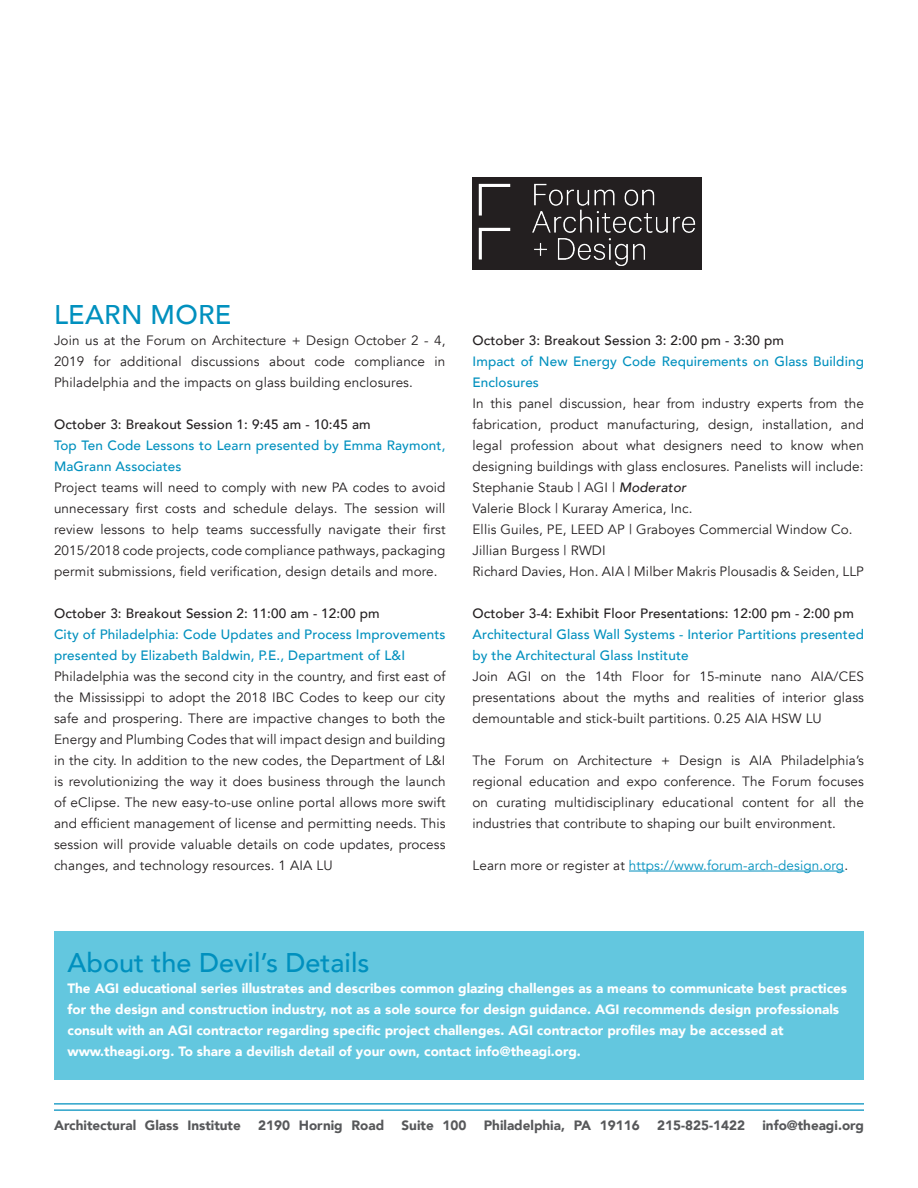
<style>
.page{position:relative;width:918px;height:1188px;background:#fff}
.page>*{position:absolute;margin:0;border:0;box-sizing:border-box;transform-origin:0 0}
.t1{font:500 27px "Avenir";color:#0090be}
.t2{font:13.5px/21px "Avenir";letter-spacing:.01em;color:#231f20;text-align:justify}
.t3{font:900 13.5px/21px "Avenir";color:#fff}
.t4{font:500 13.5px/21px "Avenir";letter-spacing:.01em;color:#0090be}
.t5{font:500 13.5px "Avenir";letter-spacing:.01em;color:#231f20}
.t6{font:900 13.5px "Avenir";color:#57585a}
.t7{font:13.5px "Avenir";letter-spacing:.01em;color:#0090be}
.s1{font-weight:500;font-style:italic}
.s2{color:#231f20}
</style>
<div class="page">
<hr style="left:54px;top:1103px;width:810px;height:2px;background:#0090be">
<hr style="left:54px;top:1109px;width:810px;height:2px;background:#0090be">
<hr style="left:629px;top:871px;width:215px;height:1px;background:#0090be">
<div style="left:472px;top:177px;width:230px;height:93px;background:#231f20"></div>
<img style="left:478px;top:183px;width:218px;height:83px">
<div style="left:54px;top:932px;width:810px;height:148px;background:#63c7df"></div>
<p class="t1" style="left:54px;top:291px;width:179px">LEARN MORE</p>
<p class="t2" style="left:54px;top:330px;width:393px">Join us at the Forum on Architecture + Design October 2 - 4, 2019 for additional discussions about code compliance in Philadelphia and the impacts on glass building enclosures.</p>
<p class="t5" style="left:54px;top:413px;width:318px">October 3: Breakout Session 1: 9:45 am - 10:45 am</p>
<p class="t4" style="left:54px;top:434px;width:393px">Top Ten Code Lessons to Learn presented by Emma Raymont,<br>MaGrann Associates</p>
<p class="t2" style="left:54px;top:477px;width:393px">Project teams will need to comply with new PA codes to avoid unnecessary first costs and schedule delays. The session will review lessons to help teams successfully navigate their first 2015/2018 code projects, code compliance pathways, packaging permit submissions, field verification, design details and more.</p>
<p class="t5" style="left:54px;top:602px;width:327px">October 3: Breakout Session 2: 11:00 am - 12:00 pm</p>
<p class="t4" style="left:54px;top:623px;width:393px">City of Philadelphia: Code Updates and Process Improvements presented by Elizabeth Baldwin, P.E., Department of L&amp;I</p>
<p class="t2" style="left:54px;top:666px;width:393px">Philadelphia was the second city in the country, and first east of the Mississippi to adopt the 2018 IBC Codes to keep our city safe and prospering. There are impactive changes to both the Energy and Plumbing Codes that will impact design and building in the city. In addition to the new codes, the Department of L&amp;I is revolutionizing the way it does business through the launch of eClipse. The new easy-to-use online portal allows more swift and efficient management of license and permitting needs. This session will provide valuable details on code updates, process changes, and technology resources. 1 AIA LU</p>
<p class="t5" style="left:472px;top:329px;width:313px">October 3: Breakout Session 3: 2:00 pm - 3:30 pm</p>
<p class="t4" style="left:472px;top:350px;width:393px">Impact of New Energy Code Requirements on Glass Building<br>Enclosures</p>
<p class="t2" style="left:472px;top:393px;width:393px">In this panel discussion, hear from industry experts from the fabrication, product manufacturing, design, installation, and legal profession about what designers need to know when designing buildings with glass enclosures. Panelists will include:</p>
<p class="t2" style="left:472px;top:477px;width:215px">Stephanie Staub | AGI | <span class="s1">Moderator</span></p>
<p class="t2" style="left:472px;top:498px;width:221px">Valerie Block | Kuraray America, Inc.</p>
<p class="t2" style="left:472px;top:519px;width:382px">Ellis Guiles, PE, LEED AP | Graboyes Commercial Window Co.</p>
<p class="t2" style="left:472px;top:540px;width:135px">Jillian Burgess | RWDI</p>
<p class="t2" style="left:472px;top:561px;width:393px">Richard Davies, Hon. AIA | Milber Makris Plousadis &amp; Seiden, LLP</p>
<p class="t5" style="left:472px;top:602px;width:383px">October 3-4: Exhibit Floor Presentations: 12:00 pm - 2:00 pm</p>
<p class="t4" style="left:472px;top:623px;width:393px">Architectural Glass Wall Systems - Interior Partitions presented by the Architectural Glass Institute</p>
<p class="t2" style="left:472px;top:666px;width:393px">Join AGI on the 14th Floor for 15-minute nano AIA/CES presentations about the myths and realities of interior glass demountable and stick-built partitions. 0.25 AIA HSW LU</p>
<p class="t2" style="left:472px;top:750px;width:393px">The Forum on Architecture + Design is AIA Philadelphia’s regional education and expo conference. The Forum focuses on curating multidisciplinary educational content for all the industries that contribute to shaping our built environment.</p>
<p class="t7" style="left:472px;top:857px;width:377px"><span class="s2">Learn more or register at</span> https://www.forum-arch-design.org<span class="s2">.</span></p>
<p class="t1" style="left:68px;top:939px;width:304px">About the Devil’s Details</p>
<p class="t3" style="left:68px;top:977px;width:781px">The AGI educational series illustrates and describes common glazing challenges as a means to communicate best practices for the design and construction industry, not as a sole source for design guidance. AGI recommends design professionals consult with an AGI contractor regarding specific project challenges. AGI contractor profiles may be accessed at</p>
<p class="t3" style="left:68px;top:1040px;width:515px">www.theagi.org. To share a devilish detail of your own, contact info@theagi.org.</p>
<p class="t6" style="left:54px;top:1114px;width:188px">Architectural Glass Institute</p>
<p class="t6" style="left:258px;top:1114px;width:128px">2190 Hornig Road</p>
<p class="t6" style="left:402px;top:1114px;width:66px">Suite 100</p>
<p class="t6" style="left:484px;top:1114px;width:158px">Philadelphia, PA 19116</p>
<p class="t6" style="left:657px;top:1114px;width:89px">215-825-1422</p>
<p class="t6" style="left:762px;top:1114px;width:103px">info@theagi.org</p>
</div>
